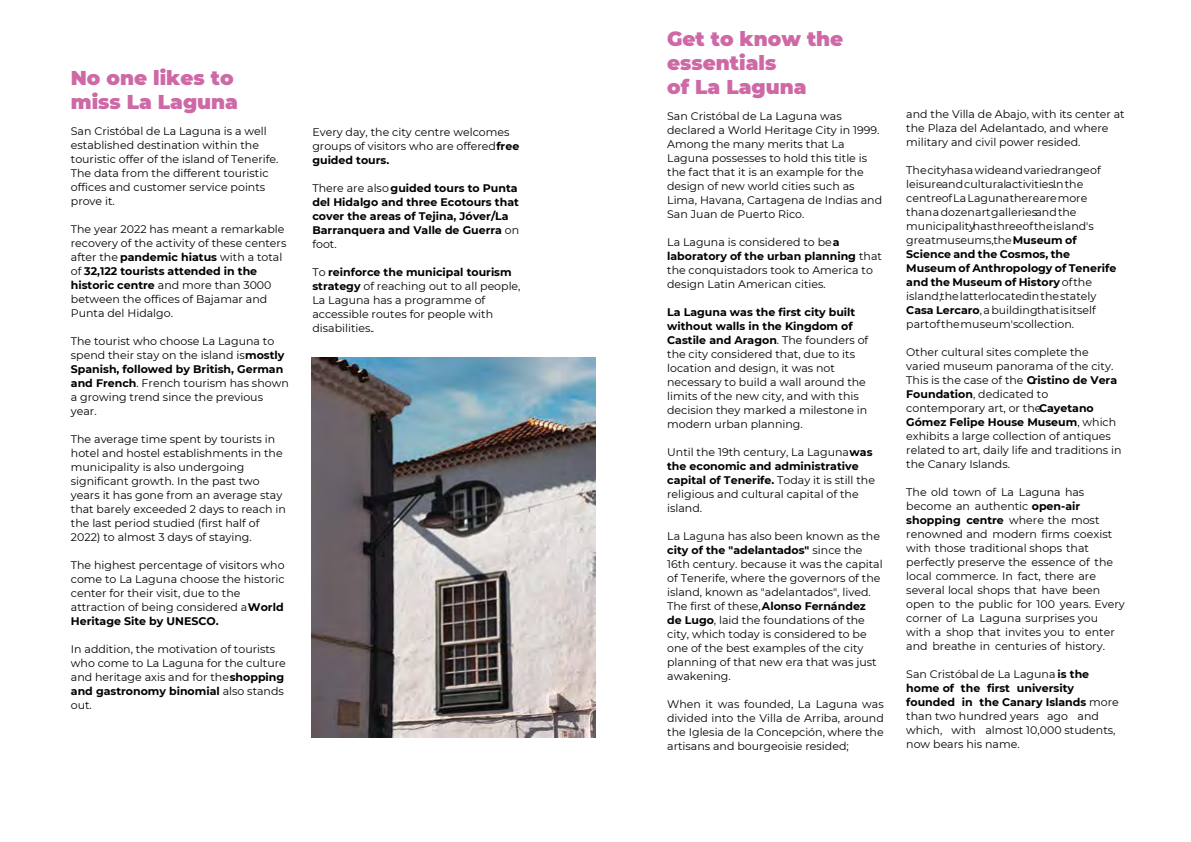
<style>
.page{position:relative;width:1191px;height:842px;background:#fff}
.page>*{position:absolute;margin:0;border:0;box-sizing:border-box;transform-origin:0 0}
.t1{font:900 20px/24px "Montserrat";color:#ce69a6}
.t2{font:11px/14px "Montserrat";color:#000}
.t3{font:700 11px/14px "Montserrat";color:#000}
.s1{font-weight:700}
.s2{font-weight:400}
.s3{font-style:inherit}
</style>
<div class="page">
<img style="left:312px;top:357px;width:283px;height:380px">
<h1 class="t1" style="left:71px;top:65px;width:169px">No one likes to miss La Laguna</h1>
<p class="t2" style="left:71px;top:124px;width:209px">San Cristóbal de La Laguna is a well established destination within the touristic offer of the island of Tenerife.<br>The data from the different touristic offices and customer service points prove it.</p>
<p class="t2" style="left:71px;top:222px;width:217px">The year 2022 has meant a remarkable recovery of the activity of these centers after the <span class="s1">pandemic hiatus</span> with a total of <span class="s1">32,122 tourists attended in the historic centre</span> and more than 3000 between the offices of Bajamar and Punta del Hidalgo.</p>
<p class="t2" style="left:71px;top:334px;width:219px">The tourist who choose La Laguna to spend their stay on the island is <span class="s1">mostly<br>Spanish, followed by British, German and French</span>. French tourism has shown a growing trend since the previous year.</p>
<p class="t2" style="left:71px;top:432px;width:217px">The average time spent by tourists in hotel and hostel establishments in the municipality is also undergoing significant growth. In the past two years it has gone from an average stay that barely exceeded 2 days to reach in the last period studied (first half of 2022) to almost 3 days of staying.</p>
<p class="t2" style="left:71px;top:558px;width:215px">The highest percentage of visitors who come to La Laguna choose the historic center for their visit, due to the attraction of being considered a <span class="s1">World Heritage Site by UNESCO.</span></p>
<p class="t2" style="left:71px;top:642px;width:216px">In addition, the motivation of tourists who come to La Laguna for the culture and heritage axis and for the <span class="s1">shopping and gastronomy binomial</span> also stands out.</p>
<p class="t2" style="left:312px;top:125px;width:208px">Every day, the city centre welcomes groups of visitors who are offered<span class="s1">free guided tours.</span></p>
<p class="t3" style="left:312px;top:181px;width:208px"><span class="s2">There are also</span> guided tours to Punta del Hidalgo and three Ecotours that cover the areas of Tejina, Jóver/La<br>Barranquera and Valle de Guerra <span class="s2">on foot.</span></p>
<p class="t2" style="left:312px;top:265px;width:210px">To <span class="s1">reinforce the municipal tourism strategy</span> of reaching out to all people,<br>La Laguna has a programme of accessible routes for people with disabilities<span class="s3">.</span></p>
<h1 class="t1" style="left:667px;top:26px;width:178px">Get to know the essentials<br>of La Laguna</h1>
<p class="t2" style="left:667px;top:108px;width:216px">San Cristóbal de La Laguna was declared a World Heritage City in 1999.<br>Among the many merits that La Laguna possesses to hold this title is the fact that it is an example for the design of new world cities such as Lima, Havana, Cartagena de Indias and San Juan de Puerto Rico.</p>
<p class="t2" style="left:667px;top:235px;width:216px">La Laguna is considered to be <span class="s1">a laboratory of the urban planning</span> that the conquistadors took to America to design Latin American cities.</p>
<p class="t2" style="left:667px;top:305px;width:203px"><span class="s1">La Laguna was the first city built without walls in the Kingdom of<br>Castile and Aragon</span>. The founders of the city considered that, due to its location and design, it was not necessary to build a wall around the limits of the new city, and with this decision they marked a milestone in modern urban planning.</p>
<p class="t2" style="left:667px;top:445px;width:209px">Until the 19th century, La Laguna <span class="s1">was the economic and administrative capital of Tenerife.</span> Today it is still the religious and cultural capital of the island.</p>
<p class="t2" style="left:667px;top:529px;width:217px">La Laguna has also been known as the <span class="s1">city of the "adelantados"</span> since the 16th century. because it was the capital of Tenerife, where the governors of the island, known as "adelantados", lived.<br>The first of these, <span class="s1">Alonso Fernández de Lugo</span>, laid the foundations of the city, which today is considered to be one of the best examples of the city planning of that new era that was just awakening.</p>
<p class="t2" style="left:667px;top:697px;width:218px;text-align:justify">When it was founded, La Laguna was divided into the Villa de Arriba, around the Iglesia de la Concepción, where the artisans and bourgeoisie resided;</p>
<p class="t2" style="left:906px;top:106px;width:220px">and the Villa de Abajo, with its center at the Plaza del Adelantado, and where military and civil power resided.</p>
<p class="t2" style="left:906px;top:162px;width:211px">The city has a wide and varied range of leisure and cultural activities. In the centre of La Laguna there are more<br>than a dozen art galleries and the municipality has three of the island's great museums, the <span class="s1">Museum of Science and the Cosmos, the Museum of Anthropology of Tenerife and the Museum of History</span> of the island, the latter located in the stately <span class="s1">Casa Lercaro</span>, a building that is itself part of the museum's collection.</p>
<p class="t2" style="left:906px;top:344px;width:217px">Other cultural sites complete the varied museum panorama of the city.<br>This is the case of the <span class="s1">Cr</span><span class="s1">istino de Vera Foundation</span>, dedicated to contemporary art, or the <span class="s1">Cayetano Gómez Felipe House Museum</span>, which exhibits a large collection of antiques related to art, daily life and traditions in the Canary Islands.</p>
<p class="t2" style="left:906px;top:484px;width:220px">The old town of La Laguna has become an authentic <span class="s1">open-air shopping centre</span> where the most renowned and modern firms coexist with those traditional shops that perfectly preserve the essence of the local commerce. In fact, there are several local shops that have been open to the public for 100 years. Every corner of La Laguna surprises you with a shop that invites you to enter and breathe in centuries of history.</p>
<p class="t2" style="left:906px;top:666px;width:214px">San Cristóbal de La Laguna <span class="s1">is the home of the first university founded in the Canary Islands</span> more than two hundred years ago and which, with almost 10,000 students, now bears his name.</p>
</div>
